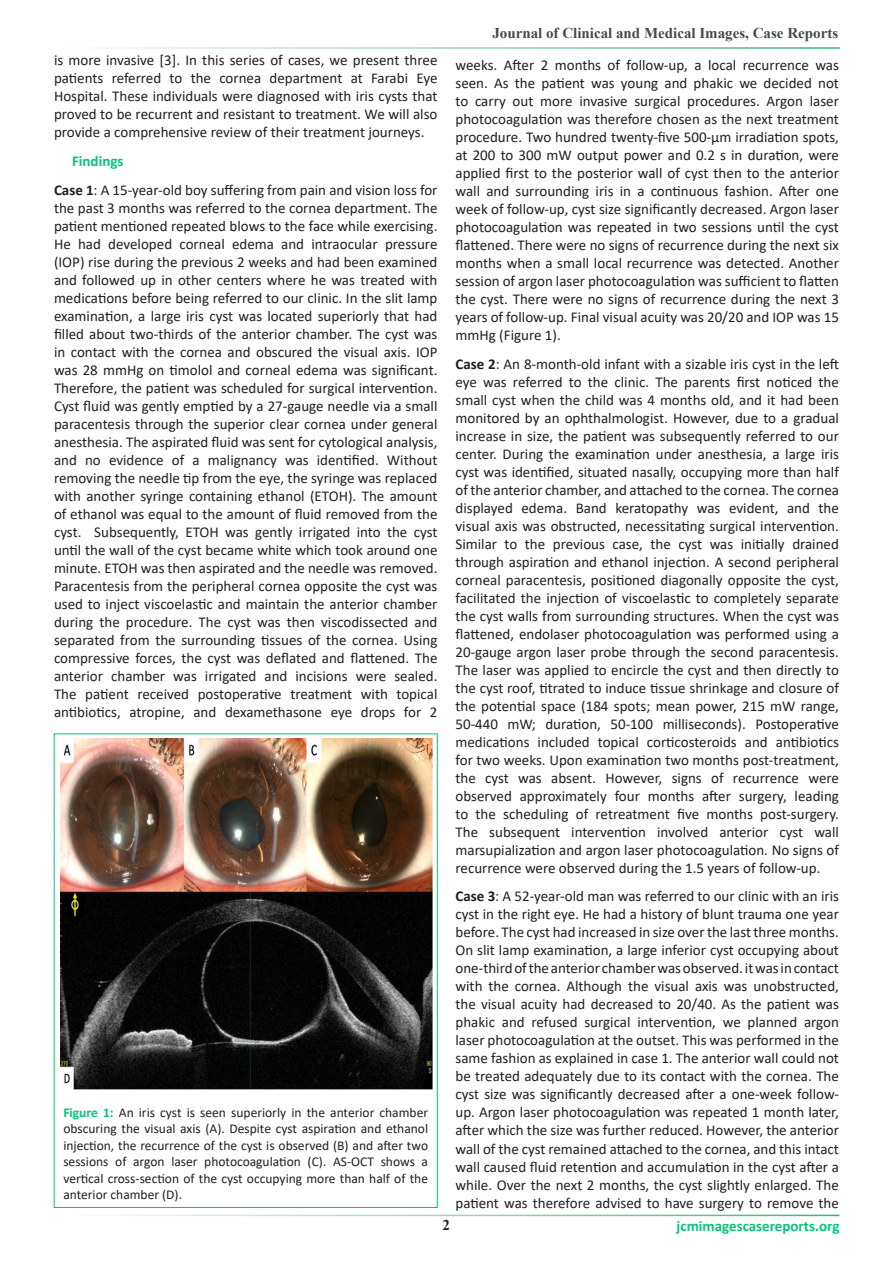
<style>
.page{position:relative;width:893px;height:1263px;background:#fff}
.page>*{position:absolute;margin:0;border:0;box-sizing:border-box;transform-origin:0 0}
.para_style{font:15px/18px "Calibri";color:#231f20;text-align:justify}
.t1{font:700 15px "Times New Roman";color:#464b47}
.tittle{font:700 15px "Calibri";color:#02c676}
.t2{font:700 15px "Times New Roman";color:#231f20}
.t3{font:13.5px/16.5px "Calibri";color:#231f20;text-align:justify}
.s1{font-weight:700}
.s2{font-weight:700;color:#02c676}
</style>
<div class="page">
<img style="left:60px;top:738px;width:372px;height:351px">
<p class="para_style" style="left:54px;top:51px;width:385px">is more invasive [3]. In this series of cases, we present three patients referred to the cornea department at Farabi Eye Hospital. These individuals were diagnosed with iris cysts that proved to be recurrent and resistant to treatment. We will also provide a comprehensive review of their treatment journeys.</p>
<p class="tittle" style="left:72px;top:150px;width:53px">Findings</p>
<p class="para_style" style="left:54px;top:180px;width:385px"><span class="s1">Case 1</span>: A 15-year-old boy suffering from pain and vision loss for the past 3 months was referred to the cornea department. The patient mentioned repeated blows to the face while exercising.<br>He had developed corneal edema and intraocular pressure (IOP) rise during the previous 2 weeks and had been examined and followed up in other centers where he was treated with medications before being referred to our clinic. In the slit lamp examination, a large iris cyst was located superiorly that had filled about two-thirds of the anterior chamber. The cyst was in contact with the cornea and obscured the visual axis. IOP was 28 mmHg on timolol and corneal edema was significant.<br>Therefore, the patient was scheduled for surgical intervention.<br>Cyst fluid was gently emptied by a 27-gauge needle via a small paracentesis through the superior clear cornea under general anesthesia. The aspirated fluid was sent for cytological analysis, and no evidence of a malignancy was identified. Without removing the needle tip from the eye, the syringe was replaced with another syringe containing ethanol (ETOH). The amount of ethanol was equal to the amount of fluid removed from the cyst. Subsequently, ETOH was gently irrigated into the cyst until the wall of the cyst became white which took around one minute. ETOH was then aspirated and the needle was removed.<br>Paracentesis from the peripheral cornea opposite the cyst was used to inject viscoelastic and maintain the anterior chamber during the procedure. The cyst was then viscodissected and separated from the surrounding tissues of the cornea. Using compressive forces, the cyst was deflated and flattened. The anterior chamber was irrigated and incisions were sealed.<br>The patient received postoperative treatment with topical antibiotics, atropine, and dexamethasone eye drops for 2</p>
<p class="t3" style="left:63px;top:1103px;width:366px"><span class="s2">Figure 1:</span> An iris cyst is seen superiorly in the anterior chamber obscuring the visual axis (A). Despite cyst aspiration and ethanol injection, the recurrence of the cyst is observed (B) and after two sessions of argon laser photocoagulation (C). AS-OCT shows a vertical cross-section of the cyst occupying more than half of the anterior chamber (D).</p>
<p class="t1" style="left:492px;top:22px;width:347px">Journal of Clinical and Medical Images, Case Reports</p>
<p class="para_style" style="left:455px;top:55px;width:385px">weeks. After 2 months of follow-up, a local recurrence was seen. As the patient was young and phakic we decided not to carry out more invasive surgical procedures. Argon laser photocoagulation was therefore chosen as the next treatment procedure. Two hundred twenty-five 500-µm irradiation spots, at 200 to 300 mW output power and 0.2 s in duration, were applied first to the posterior wall of cyst then to the anterior wall and surrounding iris in a continuous fashion. After one week of follow-up, cyst size significantly decreased. Argon laser photocoagulation was repeated in two sessions until the cyst flattened. There were no signs of recurrence during the next six months when a small local recurrence was detected. Another session of argon laser photocoagulation was sufficient to flatten the cyst. There were no signs of recurrence during the next 3 years of follow-up. Final visual acuity was 20/20 and IOP was 15 mmHg (Figure 1).</p>
<p class="para_style" style="left:455px;top:354px;width:385px"><span class="s1">Case 2</span>: An 8-month-old infant with a sizable iris cyst in the left eye was referred to the clinic. The parents first noticed the small cyst when the child was 4 months old, and it had been monitored by an ophthalmologist. However, due to a gradual increase in size, the patient was subsequently referred to our center. During the examination under anesthesia, a large iris cyst was identified, situated nasally, occupying more than half of the anterior chamber, and attached to the cornea. The cornea displayed edema. Band keratopathy was evident, and the visual axis was obstructed, necessitating surgical intervention.<br>Similar to the previous case, the cyst was initially drained through aspiration and ethanol injection. A second peripheral corneal paracentesis, positioned diagonally opposite the cyst, facilitated the injection of viscoelastic to completely separate the cyst walls from surrounding structures. When the cyst was flattened, endolaser photocoagulation was performed using a 20-gauge argon laser probe through the second paracentesis.<br>The laser was applied to encircle the cyst and then directly to the cyst roof, titrated to induce tissue shrinkage and closure of the potential space (184 spots; mean power, 215 mW range, 50-440 mW; duration, 50-100 milliseconds). Postoperative medications included topical corticosteroids and antibiotics for two weeks. Upon examination two months post-treatment, the cyst was absent. However, signs of recurrence were observed approximately four months after surgery, leading to the scheduling of retreatment five months post-surgery.<br>The subsequent intervention involved anterior cyst wall marsupialization and argon laser photocoagulation. No signs of recurrence were observed during the 1.5 years of follow-up.</p>
<p class="para_style" style="left:455px;top:887px;width:385px"><span class="s1">Case 3</span>: A 52-year-old man was referred to our clinic with an iris cyst in the right eye. He had a history of blunt trauma one year before. The cyst had increased in size over the last three months.<br>On slit lamp examination, a large inferior cyst occupying about one-third of the anterior chamber was observed. it was in contact with the cornea. Although the visual axis was unobstructed, the visual acuity had decreased to 20/40. As the patient was phakic and refused surgical intervention, we planned argon laser photocoagulation at the outset. This was performed in the same fashion as explained in case 1. The anterior wall could not be treated adequately due to its contact with the cornea. The cyst size was significantly decreased after a one-week follow&shy;up. Argon laser photocoagulation was repeated 1 month later, after which the size was further reduced. However, the anterior wall of the cyst remained attached to the cornea, and this intact wall caused fluid retention and accumulation in the cyst after a while. Over the next 2 months, the cyst slightly enlarged. The patient was therefore advised to have surgery to remove the</p>
<p class="t2" style="left:442px;top:1214px;width:9px">2</p>
<p class="tittle" style="left:677px;top:1216px;width:164px">jcmimagescasereports.org</p>
</div>
